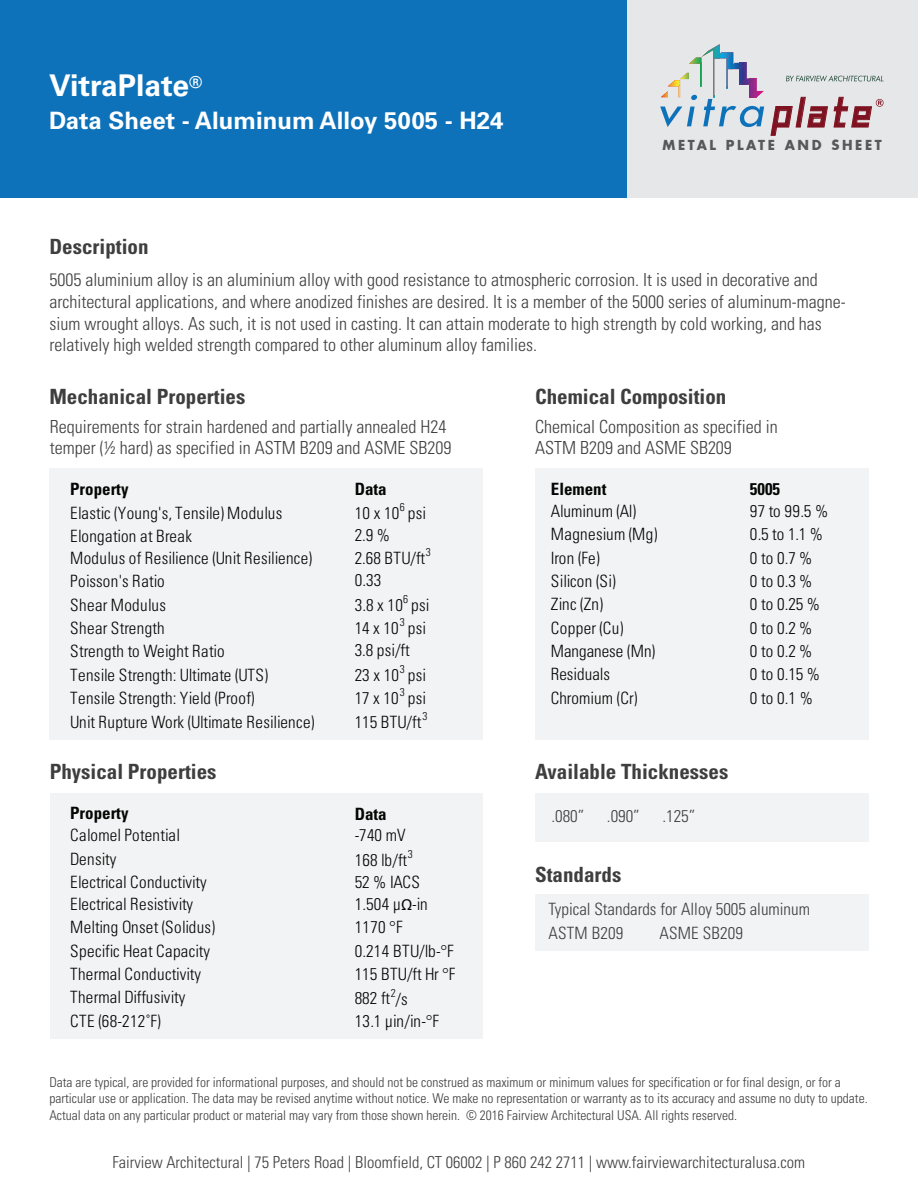
<style>
.page{position:relative;width:918px;height:1188px;background:#fff}
.page>*{position:absolute;margin:0;border:0;box-sizing:border-box;transform-origin:0 0}
.t1{font:italic 49.65px "Cone";color:#7f1221}
.t2{font:700 30px "Univers";color:#fff}
.t3{font:700 24px "Univers";color:#fff}
.t4{font:700 condensed 21px "Univers";color:#3e3e3f}
.t5{font:300 condensed 18px/21.6px "Univers";color:#3e3e3f}
.t6{font:300 condensed 16.95px/23.4px "Univers";letter-spacing:.01em;color:#050504}
.t7{font:300 condensed 16.95px/23.4px "Univers";letter-spacing:-.01em;color:#050504}
.t8{font:300 condensed 16.95px/23.5px "Univers";color:#3e3e3f}
.t9{font:700 condensed 16.95px "Univers";color:#050504}
.t10{font:300 condensed 16.5px "Univers";color:#3e3e3f}
.t11{font:300 condensed 13.5px/16.2px "Univers";color:#3e3e3f}
.t12{font:700 13.5px "Futura";letter-spacing:.2em;color:#57585a}
.t13{font:300 condensed 11.25px "Univers";color:#050504}
.s1{font-family:"Calibri";font-weight:400;font-stretch:normal}
</style>
<div class="page">
<div style="left:49px;top:469px;width:433px;height:271px;background:#f2f3f4"></div>
<div style="left:50px;top:793px;width:432px;height:246px;background:#f2f3f4"></div>
<div style="left:535px;top:894px;width:333px;height:56px;background:#f2f3f4"></div>
<div style="left:535px;top:469px;width:333px;height:271px;background:#f2f3f4"></div>
<div style="left:535px;top:793px;width:333px;height:48px;background:#f2f3f4"></div>
<div style="left:627px;top:0;width:291px;height:198px;background:#e6e7e9"></div>
<svg style="left:786px;top:76px;width:98px;height:6px"></svg>
<svg style="left:660px;top:44px;width:104px;height:83px"></svg>
<img style="left:726px;top:52px;width:7px;height:36px">
<svg style="left:771px;top:97px;width:113px;height:38px"></svg>
<div style="left:0;top:0;width:627px;height:198px;background:#0d72ba"></div>
<h2 class="t2" style="left:49px;top:68px;width:155px">VitraPlate<sup>®</sup></h2>
<h3 class="t3" style="left:49px;top:106px;width:456px">Data Sheet - Aluminum Alloy 5005 - H24</h3>
<p class="t4" style="left:49px;top:234px;width:101px">Description</p>
<h1 class="t1" style="left:772px;top:87px;width:109px">plate</h1>
<p class="t12" style="left:663px;top:135px;width:221px">METAL PLATE AND SHEET</p>
<p class="t5" style="left:49px;top:269px;width:798px">5005 aluminium alloy is an aluminium alloy with good resistance to atmospheric corrosion. It is used in decorative and architectural applications, and where anodized finishes are desired. It is a member of the 5000 series of aluminum-magne&shy;sium wrought alloys. As such, it is not used in casting. It can attain moderate to high strength by cold working, and has relatively high welded strength compared to other aluminum alloy families.</p>
<p class="t4" style="left:49px;top:384px;width:197px">Mechanical Properties</p>
<p class="t5" style="left:50px;top:416px;width:403px">Requirements for strain hardened and partially annealed H24 temper (½ hard) as specified in ASTM B209 and ASME SB209</p>
<p class="t9" style="left:70px;top:478px;width:60px">Property</p>
<p class="t6" style="left:70px;top:524px;width:246px">Elongation at Break<br>Modulus of Resilience (Unit Resilience)<br>Poisson's Ratio<br>Shear Modulus<br>Shear Strength<br>Strength to Weight Ratio<br>Tensile Strength: Ultimate (UTS)<br>Tensile Strength: Yield (Proof)<br>Unit Rupture Work (Ultimate Resilience)</p>
<p class="t6" style="left:70px;top:501px;width:214px">Elastic (Young's, Tensile) Modulus</p>
<p class="t9" style="left:355px;top:478px;width:34px">Data</p>
<p class="t13" style="left:400px;top:500px;width:7px">6</p>
<p class="t6" style="left:408px;top:501px;width:20px">psi</p>
<p class="t6" style="left:355px;top:523px;width:72px;line-height:23px">2.9 %<br>2.68 BTU/ft</p>
<p class="t6" style="left:355px;top:501px;width:46px">10x10</p>
<p class="t13" style="left:426px;top:545px;width:7px">3</p>
<p class="t6" style="left:355px;top:568px;width:50px;line-height:24.5px">0.33<br>3.8 x 10</p>
<p class="t13" style="left:403px;top:592px;width:7px">6</p>
<p class="t6" style="left:411px;top:593px;width:20px">psi</p>
<p class="t6" style="left:355px;top:616px;width:46px">14x10</p>
<p class="t13" style="left:400px;top:615px;width:7px">3</p>
<p class="t6" style="left:355px;top:617px;width:73px;line-height:22.2px;text-indent:53px">psi<br>3.8 psi/ft</p>
<p class="t6" style="left:355px;top:663px;width:46px">23 x 10</p>
<p class="t13" style="left:400px;top:662px;width:7px">3</p>
<p class="t6" style="left:408px;top:663px;width:20px">psi</p>
<p class="t6" style="left:355px;top:686px;width:46px">17x10</p>
<p class="t13" style="left:400px;top:686px;width:7px">3</p>
<p class="t6" style="left:355px;top:686px;width:73px;text-align:right">psi<br>115 BTU/ft</p>
<p class="t13" style="left:422px;top:709px;width:7px">3</p>
<p class="t4" style="left:50px;top:758px;width:168px">Physical Properties</p>
<p class="t9" style="left:70px;top:802px;width:60px">Property</p>
<p class="t6" style="left:70px;top:847px;width:138px">Density<br>Electrical Conductivity</p>
<p class="t6" style="left:70px;top:892px;width:146px">Electrical Resistivity<br>Melting Onset (Solidus)<br>Specific Heat Capacity<br>Thermal Conductivity<br>Thermal Diffusivity<br>CTE (68-212˚F)</p>
<p class="t6" style="left:70px;top:824px;width:111px">Calomel Potential</p>
<p class="t9" style="left:355px;top:804px;width:34px">Data</p>
<p class="t6" style="left:355px;top:848px;width:54px">168 lb/ft</p>
<p class="t13" style="left:408px;top:847px;width:7px">3</p>
<p class="t6" style="left:355px;top:870px;width:67px">52 % IACS</p>
<p class="t6" style="left:355px;top:915px;width:102px">1170 °F<br>0.214 BTU/lb-°F<br>115 BTU/ft Hr °F<br>882 ft /s</p>
<p class="t6" style="left:355px;top:824px;width:53px">-740 mV</p>
<p class="t6" style="left:355px;top:892px;width:75px">1.504 µ<span class="s1">Ω</span>-in</p>
<p class="t13" style="left:391px;top:986px;width:7px">2</p>
<p class="t6" style="left:355px;top:1009px;width:86px">13.1 µin/in-°F</p>
<p class="t4" style="left:535px;top:384px;width:193px">Chemical Composition</p>
<p class="t5" style="left:535px;top:416px;width:244px">Chemical Composition as specified in<br>ASTM B209 and ASME SB209</p>
<p class="t9" style="left:551px;top:478px;width:57px">Element</p>
<p class="t6" style="left:551px;top:523px;width:108px">Magnesium (Mg)<br>Iron (Fe)<br>Silicon (Si)<br>Zinc (Zn)<br>Copper (Cu)<br>Manganese (Mn)<br>Residuals<br>Chromium (Cr)</p>
<p class="t7" style="left:551px;top:499px;width:87px">Aluminum (Al)</p>
<p class="t9" style="left:750px;top:478px;width:32px">5005</p>
<p class="t7" style="left:750px;top:523px;width:75px">0.5 to 1.1 %<br>0 to 0.7%<br>0 to 0.3%<br>0 to 0.25 %<br>0 to 0.2%<br>0 to 0.2%<br>0 to 0.15 %<br>0to0.1%</p>
<p class="t6" style="left:750px;top:499px;width:80px">97 to 99.5 %</p>
<p class="t4" style="left:535px;top:758px;width:195px">Available Thicknesses</p>
<p class="t8" style="left:551px;top:804px;width:34px">.080”</p>
<p class="t8" style="left:607px;top:804px;width:34px">.090”</p>
<p class="t8" style="left:662px;top:804px;width:34px">.125”</p>
<p class="t4" style="left:535px;top:861px;width:88px">Standards</p>
<p class="t8" style="left:549px;top:897px;width:263px">Typical Standards for Alloy 5005 aluminum<br>ASTM B209</p>
<p class="t8" style="left:660px;top:921px;width:85px">ASME SB209</p>
<p class="t11" style="left:49px;top:1074px;width:820px">Data are typical, are provided for informational purposes, and should not be construed as maximum or minimum values for specification or for final design, or for a particular use or application. The data may be revised anytime without notice. We make no representation or warranty as to its accuracy and assume no duty to update.<br>Actual data on any particular product or material may vary from those shown herein. © 2016 Fairview Architectural USA. All rights reserved.</p>
<p class="t10" style="left:112px;top:1153px;width:694px">Fairview Architectural | 75 Peters Road | Bloomfield, CT 06002 | P 860 242 2711 | www.fairviewarchitecturalusa.com</p>
</div>
